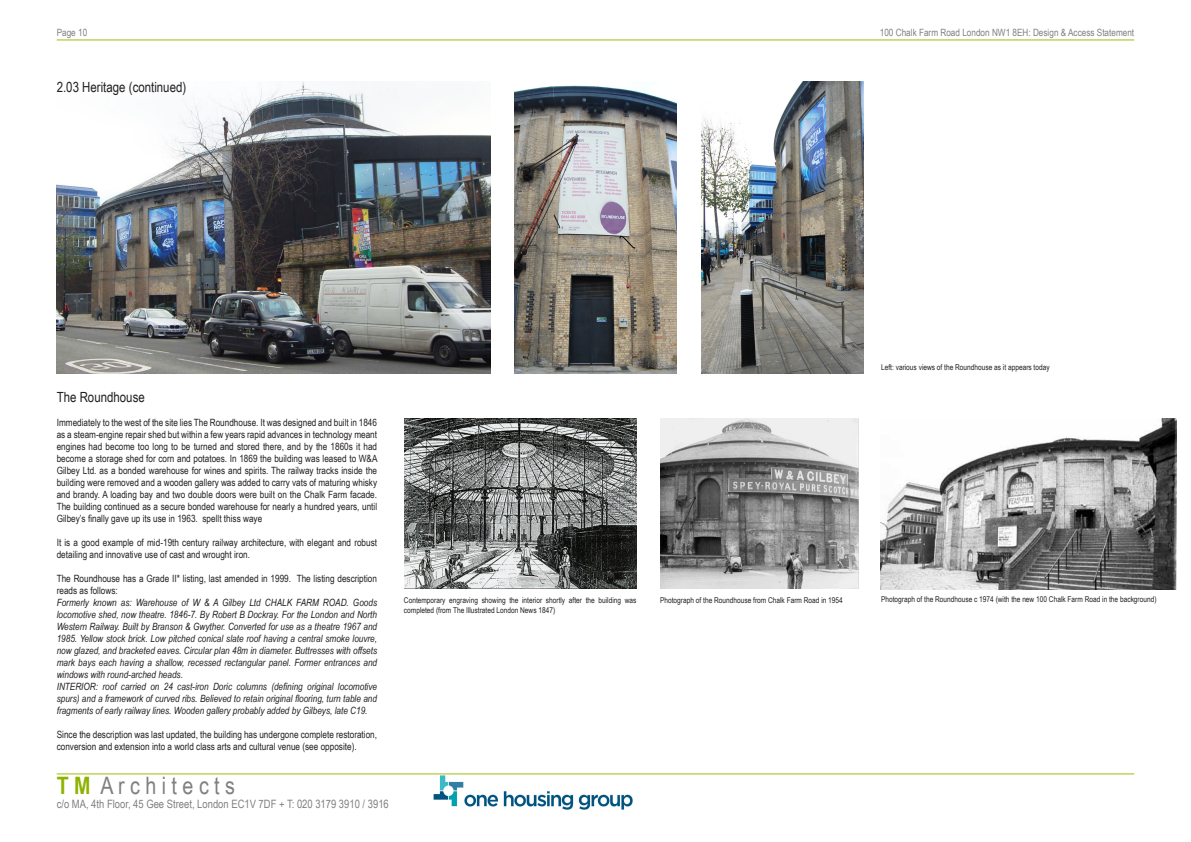
<style>
.page{position:relative;width:1191px;height:842px;background:#fff}
.page>*{position:absolute;margin:0;border:0;box-sizing:border-box;transform-origin:0 0}
.t1{font:24px "Arial Narrow";color:#808080}
.t2{font:14px "Arial Narrow";color:#231f20}
.t3{font:11.5px "Arial Narrow";color:#808080}
.t4{font:10px/12px "Arial Narrow";color:#231f20}
.t5{font:italic 10px/12px "Arial Narrow";color:#231f20;text-align:justify}
.t6{font:10px "Arial Narrow";color:#808080}
.t7{font:8px/9.6px "Arial Narrow";color:#231f20}
.s1{font-weight:700;color:#8eb200}
</style>
<div class="page">
<hr style="left:57px;top:773px;width:1077px;height:1px;background:#9dbe0b">
<hr style="left:57px;top:39px;width:1077px;height:1px;background:#9dbe0b">
<img style="left:434px;top:776px;width:199px;height:33px">
<img style="left:57px;top:82px;width:434px;height:291px">
<img style="left:515px;top:85px;width:162px;height:288px">
<img style="left:701px;top:82px;width:162px;height:291px">
<img style="left:404px;top:418px;width:232px;height:171px">
<svg style="left:619px;top:229px;width:17px;height:23px"></svg>
<img style="left:660px;top:418px;width:198px;height:171px">
<img style="left:880px;top:418px;width:296px;height:171px">
<p class="t6" style="left:57px;top:25px;width:32px">Page 10</p>
<p class="t2" style="left:57px;top:76px;width:131px">2.03 Heritage (continued)</p>
<p class="t6" style="left:880px;top:25px;width:256px">100 Chalk Farm Road London NW1 8EH: Design &amp; Access Statement</p>
<p class="t2" style="left:57px;top:387px;width:90px">The Roundhouse</p>
<p class="t4" style="left:57px;top:416px;width:322px;text-align:justify">Immediately to the west of the site lies The Roundhouse. It was designed and built in 1846 as a steam-engine repair shed but within a few years rapid advances in technology meant engines had become too long to be turned and stored there, and by the 1860s it had become a storage shed for corn and potatoes. In 1869 the building was leased to W&amp;A Gilbey Ltd. as a bonded warehouse for wines and spirits. The railway tracks inside the building were removed and a wooden gallery was added to carry vats of maturing whisky and brandy. A loading bay and two double doors were built on the Chalk Farm facade.<br>The building continued as a secure bonded warehouse for nearly a hundred years, until Gilbey’s finally gave up its use in 1963. spellt thiss waye</p>
<p class="t4" style="left:57px;top:536px;width:322px">It is a good example of mid-19th century railway architecture, with elegant and robust detailing and innovative use of cast and wrought iron.</p>
<p class="t4" style="left:57px;top:572px;width:322px">The Roundhouse has a Grade II* listing, last amended in 1999. The listing description reads as follows:</p>
<p class="t5" style="left:57px;top:597px;width:322px">Formerly known as: Warehouse of W &amp; A Gilbey Ltd CHALK FARM ROAD. Goods locomotive shed, now theatre. 1846-7. By Robert B Dockray. For the London and North Western Railway. Built by Branson &amp; Gwyther. Converted for use as a theatre 1967 and 1985. Yellow stock brick. Low pitched conical slate roof having a central smoke louvre, now glazed, and bracketed eaves. Circular plan 48m in diameter. Buttresses with offsets mark bays each having a shallow, recessed rectangular panel. Former entrances and windows with round-arched heads.</p>
<p class="t5" style="left:57px;top:681px;width:322px">INTERIOR: roof carried on 24 cast-iron Doric columns (defining original locomotive spurs) and a framework of curved ribs. Believed to retain original flooring, turn table and fragments of early railway lines. Wooden gallery probably added by Gilbeys, late C19.</p>
<p class="t4" style="left:57px;top:728px;width:322px">Since the description was last updated, the building has undergone complete restoration, conversion and extension into a world class arts and cultural venue (see opposite).</p>
<h1 class="t1" style="left:57px;top:768px;width:180px"><span class="s1">T M</span> A r c h i t e c t s</h1>
<p class="t3" style="left:57px;top:795px;width:333px">c/o MA, 4th Floor, 45 Gee Street, London EC1V 7DF + T: 020 3179 3910 / 3916</p>
<p class="t7" style="left:404px;top:595px;width:234px">Contemporary engraving showing the interior shortly after the building was completed (from The Illustrated London News 1847)</p>
<p class="t7" style="left:881px;top:362px;width:170px">Left: various views of the Roundhouse as it appears today</p>
<p class="t7" style="left:660px;top:595px;width:184px">Photograph of the Roundhouse from Chalk Farm Road in 1954</p>
<p class="t7" style="left:881px;top:594px;width:277px">Photograph of the Roundhouse c 1974 (with the new 100 Chalk Farm Road in the background)</p>
</div>
